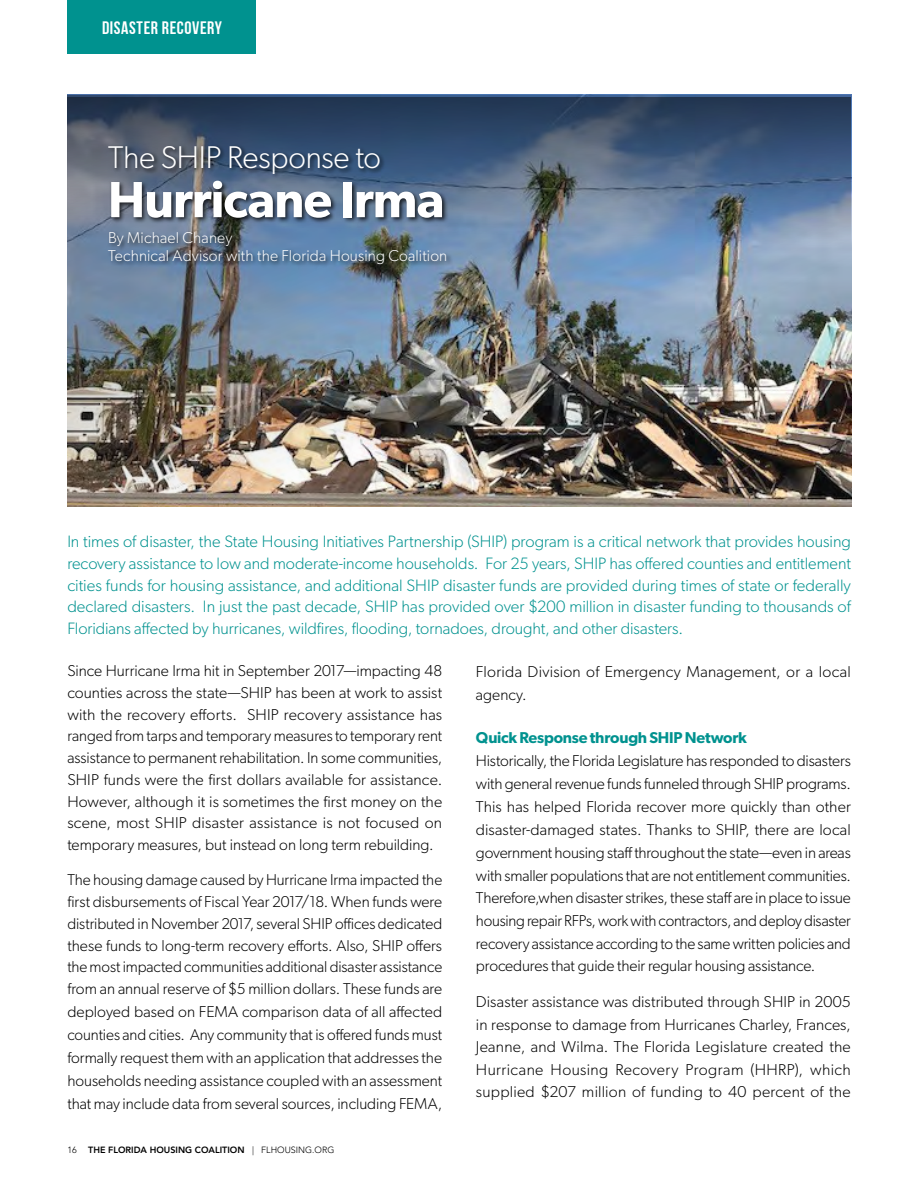
<style>
.page{position:relative;width:918px;height:1188px;background:#fff}
.page>*{position:absolute;margin:0;border:0;box-sizing:border-box;transform-origin:0 0}
.t1{font:600 51px "Gibson";letter-spacing:-.015em;color:#fff}
.t2{font:300 31.5px "Gibson";letter-spacing:-.01em;color:#fff}
.t3{font:18px "Bebas Neue";letter-spacing:.03em;color:#fff}
.t4{font:300 16.5px/21.8px "Gibson";color:#00928f;text-align:justify}
.t5{font:300 15.75px/22.4px "Gibson";letter-spacing:.005em;color:#000;text-align:justify}
.t6{font:300 15.75px/18px "Gibson";letter-spacing:.01em;color:#fff}
.t7{font:600 15.75px "Gibson";letter-spacing:-.015em;color:#00928f}
.t8{font:800 9px "Avenir LT Std";color:#000}
.t9{font:300 9px "Avenir LT Std";color:#000}
.s1{font-weight:300}
</style>
<div class="page">
<img style="left:67px;top:95px;width:783px;height:412px">
<svg style="left:68px;top:97px;width:783px;height:195px;background:#586d88"></svg>
<div style="left:106px;top:144px;width:347px;height:126px;background:#000;opacity:.75"></div>
<div style="left:68px;top:0;width:188px;height:54px;background:#00928f"></div>
<p class="t3" style="left:102px;top:18px;width:121px">DISASTER RECOVERY</p>
<h2 class="t2" style="left:108px;top:138px;width:274px">The SHIP Response to</h2>
<h1 class="t1" style="left:108px;top:169px;width:338px">Hurricane Irma</h1>
<p class="t6" style="left:108px;top:228px;width:341px">By Michael Chaney<br>Technical Advisor with the Florida Housing Coalition</p>
<p class="t4" style="left:67px;top:530px;width:785px">In times of disaster, the State Housing Initiatives Partnership (SHIP) program is a critical network that provides housing recovery assistance to low and moderate-income households. For 25 years, SHIP has offered counties and entitlement cities funds for housing assistance, and additional SHIP disaster funds are provided during times of state or federally declared disasters. In just the past decade, SHIP has provided over $200 million in disaster funding to thousands of Floridians affected by hurricanes, wildfires, flooding, tornadoes, drought, and other disasters.</p>
<p class="t5" style="left:67px;top:660px;width:376px;line-height:21.8px">Since Hurricane Irma hit in September 2017—impacting 48 counties across the state—SHIP has been at work to assist with the recovery efforts. SHIP recovery assistance has ranged from tarps and temporary measures to temporary rent assistance to permanent rehabilitation. In some communities, SHIP funds were the first dollars available for assistance.<br>However, although it is sometimes the first money on the scene, most SHIP disaster assistance is not focused on temporary measures, but instead on long term rebuilding.</p>
<p class="t5" style="left:67px;top:869px;width:376px">The housing damage caused by Hurricane Irma impacted the first disbursements of Fiscal Year 2017/18. When funds were distributed in November 2017, several SHIP offices dedicated these funds to long-term recovery efforts. Also, SHIP offers the most impacted communities additional disaster assistance from an annual reserve of $5 million dollars. These funds are deployed based on FEMA comparison data of all affected counties and cities. Any community that is offered funds must formally request them with an application that addresses the households needing assistance coupled with an assessment that may include data from several sources, including FEMA,</p>
<p class="t5" style="left:476px;top:660px;width:376px;line-height:22.8px">Florida Division of Emergency Management, or a local agency.</p>
<p class="t7" style="left:476px;top:728px;width:272px">Quick Response through SHIP Network</p>
<p class="t5" style="left:476px;top:749px;width:376px;line-height:22.8px">Historically, the Florida Legislature has responded to disasters with general revenue funds funneled through SHIP programs.<br>This has helped Florida recover more quickly than other disaster-damaged states. Thanks to SHIP, there are local government housing staff throughout the state—even in areas with smaller populations that are not entitlement communities.<br>Therefore,when disaster strikes, these staff are in place to issue housing repair RFPs, work with contractors, and deploy disaster recovery assistance according to the same written policies and procedures that guide their regular housing assistance.</p>
<p class="t5" style="left:476px;top:990px;width:376px">Disaster assistance was distributed through SHIP in 2005 in response to damage from Hurricanes Charley, Frances, Jeanne, and Wilma. The Florida Legislature created the Hurricane Housing Recovery Program (HHRP), which supplied $207 million of funding to 40 percent of the</p>
<p class="t9" style="left:68px;top:1144px;width:11px">16</p>
<p class="t8" style="left:88px;top:1144px;width:248px">THE FLORIDA HOUSING COALITION <span class="s1">| FLHOUSING.ORG</span></p>
</div>
